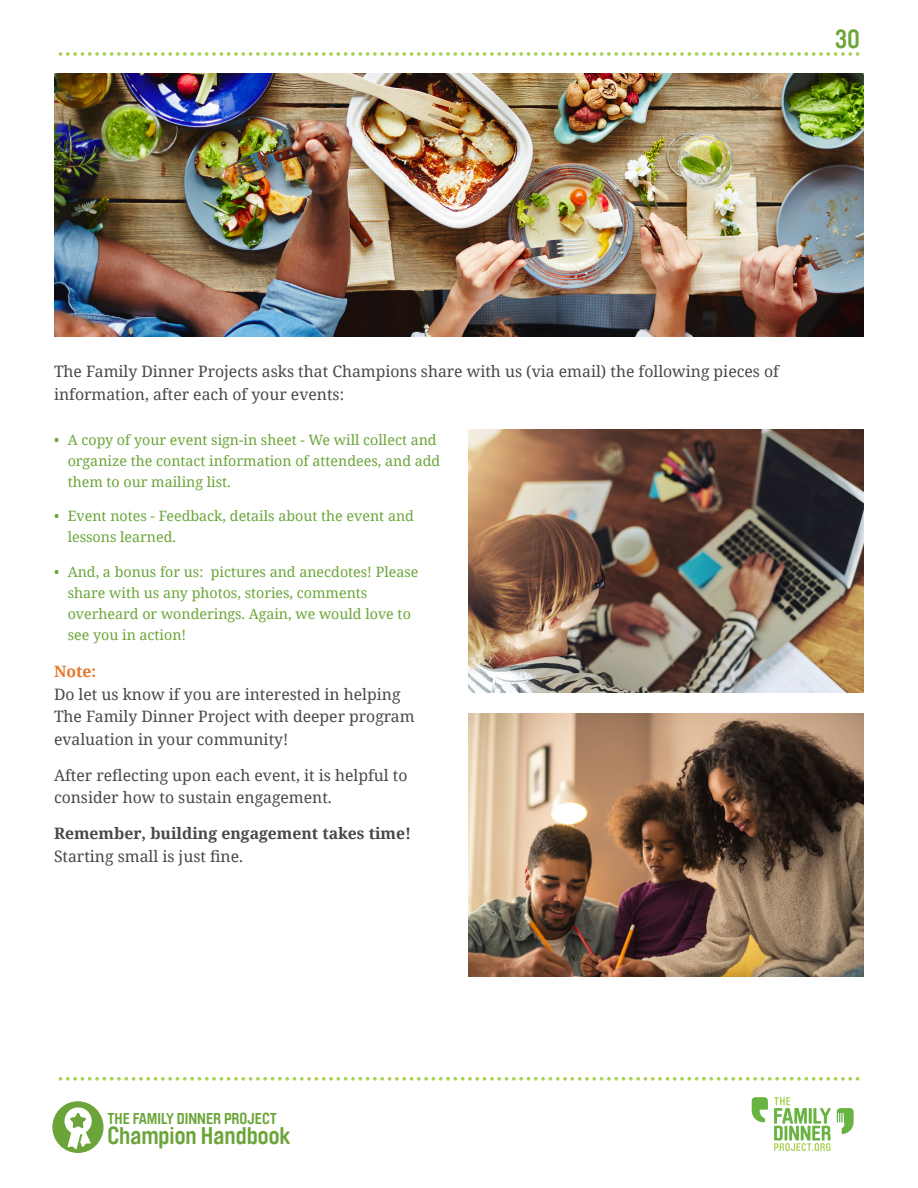
<style>
.page{position:relative;width:918px;height:1188px;background:#fff}
.page>*{position:absolute;margin:0;border:0;box-sizing:border-box;transform-origin:0 0}
.t1{font:700 25.5px "Brauer Neue";color:#6ba539}
.t2{font:700 24px "Brauer Neue";color:#6ba539}
.Paragraph{font:15.75px/22.5px "Noto Serif";color:#484848}
.Paragraph-2{font:700 15.75px/22.5px "Noto Serif";color:#484848}
.t3{font:700 15.6px "Brauer Neue";color:#6ba539}
.t4{font:14.25px/21px "Noto Serif";color:#6ba539}
.s1{font-weight:700;color:#e77624}
.s2{font-weight:400}
</style>
<div class="page">
<svg style="left:59px;top:1077px;width:800px;height:4px"></svg>
<svg style="left:59px;top:52px;width:800px;height:4px"></svg>
<svg style="left:752px;top:1097px;width:16px;height:25px"></svg>
<svg style="left:837px;top:1108px;width:17px;height:26px"></svg>
<svg style="left:774px;top:1097px;width:57px;height:54px"></svg>
<div style="left:52px;top:1101px;width:52px;height:52px;background:#6ba539;border-radius:50%"></div>
<svg style="left:65px;top:1107px;width:27px;height:43px"></svg>
<img style="left:54px;top:74px;width:810px;height:263px">
<img style="left:468px;top:429px;width:396px;height:264px">
<img style="left:468px;top:713px;width:396px;height:264px">
<h1 class="t1" style="left:835px;top:25px;width:26px">30</h1>
<p class="Paragraph" style="left:54px;top:359px;width:727px">The Family Dinner Projects asks that Champions share with us (via email) the following pieces of information, after each of your events:</p>
<p class="t4" style="left:68px;top:428px;width:374px;text-indent:-14px">• A copy of your event sign-in sheet - We will collect and organize the contact information of attendees, and add them to our mailing list.</p>
<p class="t4" style="left:68px;top:505px;width:348px;text-indent:-14px">• Event notes - Feedback, details about the event and lessons learned.</p>
<p class="t4" style="left:68px;top:560px;width:352px;text-indent:-14px">• And, a bonus for us: pictures and anecdotes! Please share with us any photos, stories, comments overheard or wonderings. Again, we would love to see you in action!</p>
<p class="Paragraph" style="left:54px;top:660px;width:362px"><span class="s1">Note:<br></span>Do let us know if you are interested in helping<br>The Family Dinner Project with deeper program evaluation in your community!</p>
<p class="Paragraph" style="left:54px;top:763px;width:355px">After reflecting upon each event, it is helpful to consider how to sustain engagement.</p>
<p class="Paragraph-2" style="left:54px;top:822px;width:359px">Remember, building engagement takes time!<br><span class="s2">Starting small is just fine.</span></p>
<p class="t3" style="left:107px;top:1109px;width:171px">THE FAMILY DINNER PROJECT</p>
<h2 class="t2" style="left:107px;top:1122px;width:185px">Champion Handbook</h2>
</div>
